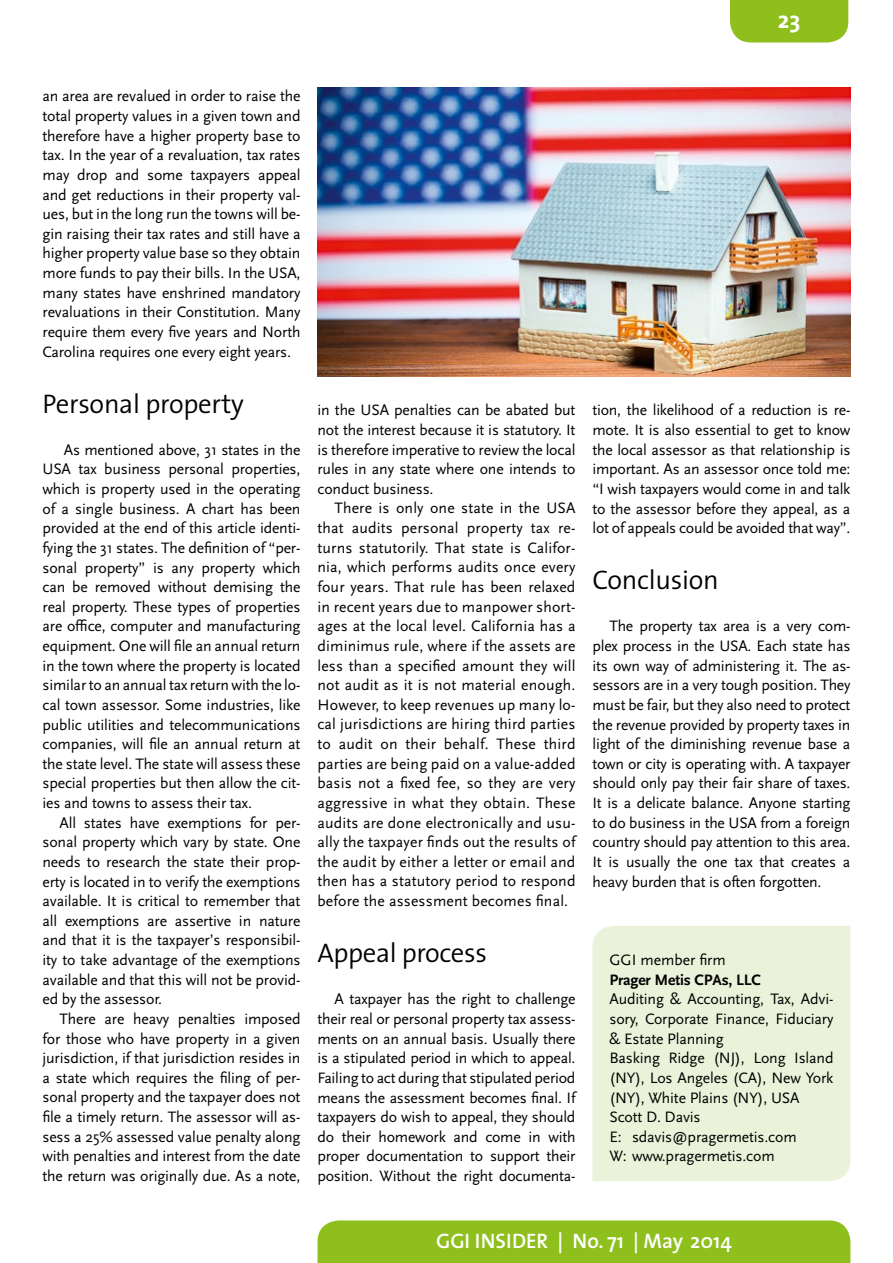
<style>
.page{position:relative;width:893px;height:1263px;background:#fff}
.page>*{position:absolute;margin:0;border:0;box-sizing:border-box;transform-origin:0 0}
.t1{font:300 27px "The Sans";letter-spacing:-.01em;color:#000}
.t2{font:700 24px "The Sans";color:#fff}
.t3{font:600 21px "The Sans";color:#fff}
.t4{font:15.75px/19.6px "Scala Sans Pro";letter-spacing:-.01em;color:#000;text-align:justify}
.t5{font:700 15.75px "Scala Sans Pro";letter-spacing:-.01em;color:#000}
</style>
<div class="page">
<div style="left:317px;top:1220px;width:533px;height:43px;background:#8ebf1d"></div>
<div style="left:730px;top:0;width:118px;height:43px;background:#8ebf1d"></div>
<div style="left:592px;top:926px;width:258px;height:255px;background:#ebf2da"></div>
<img style="left:317px;top:87px;width:533px;height:289px">
<h2 class="t2" style="left:778px;top:-1px;width:24px">23</h2>
<p class="t4" style="left:43px;top:86px;width:260px">an area are revalued in order to raise the total property values in a given town and therefore have a higher property base to tax. In the year of a revaluation, tax rates may drop and some taxpayers appeal and get reductions in their property val&shy;ues, but in the long run the towns will be&shy;gin raising their tax rates and still have a higher property value base so they obtain more funds to pay their bills. In the USA, many states have enshrined mandatory revaluations in their Constitution. Many require them every five years and North Carolina requires one every eight years.</p>
<h1 class="t1" style="left:43px;top:381px;width:203px">Personal property</h1>
<p class="t4" style="left:43px;top:440px;width:260px;text-indent:21px">As mentioned above, 31 states in the USA tax business personal properties, which is property used in the operating of a single business. A chart has been provided at the end of this article identi&shy;fying the 31 states. The definition of “per&shy;sonal property” is any property which can be removed without demising the real property. These types of properties are office, computer and manufacturing equipment. One will file an annual return in the town where the property is located similar to an annual tax return with the lo&shy;cal town assessor. Some industries, like public utilities and telecommunications companies, will file an annual return at the state level. The state will assess these special properties but then allow the cit&shy;ies and towns to assess their tax.</p>
<p class="t4" style="left:43px;top:813px;width:260px;text-indent:17px">All states have exemptions for per&shy;sonal property which vary by state. One needs to research the state their prop&shy;erty is located in to verify the exemptions available. It is critical to remember that all exemptions are assertive in nature and that it is the taxpayer’s responsibil&shy;ity to take advantage of the exemptions available and that this will not be provid&shy;ed by the assessor.</p>
<p class="t4" style="left:43px;top:1009px;width:259px;text-indent:17px">There are heavy penalties imposed for those who have property in a given jurisdiction, if that jurisdiction resides in a state which requires the filing of per&shy;sonal property and the taxpayer does not file a timely return. The assessor will as&shy;sess a 25% assessed value penalty along with penalties and interest from the date the return was originally due. As a note,</p>
<p class="t4" style="left:317px;top:400px;width:259px">in the USA penalties can be abated but not the interest because it is statutory. It is therefore imperative to review the local rules in any state where one intends to conduct business.</p>
<p class="t4" style="left:317px;top:498px;width:259px;text-indent:17px">There is only one state in the USA that audits personal property tax re&shy;turns statutorily. That state is Califor&shy;nia, which performs audits once every four years. That rule has been relaxed in recent years due to manpower short&shy;ages at the local level. California has a diminimus rule, where if the assets are less than a specified amount they will not audit as it is not material enough.<br>However, to keep revenues up many lo&shy;cal jurisdictions are hiring third parties to audit on their behalf. These third parties are being paid on a value-added basis not a fixed fee, so they are very aggressive in what they obtain. These audits are done electronically and usu&shy;ally the taxpayer finds out the results of the audit by either a letter or email and then has a statutory period to respond before the assessment becomes final.</p>
<h1 class="t1" style="left:317px;top:931px;width:171px">Appeal process</h1>
<p class="t4" style="left:317px;top:989px;width:259px;text-indent:17px">A taxpayer has the right to challenge their real or personal property tax assess&shy;ments on an annual basis. Usually there is a stipulated period in which to appeal.<br>Failing to act during that stipulated period means the assessment becomes final. If taxpayers do wish to appeal, they should do their homework and come in with proper documentation to support their position. Without the right documenta-</p>
<p class="t4" style="left:592px;top:400px;width:260px">tion, the likelihood of a reduction is re&shy;mote. It is also essential to get to know the local assessor as that relationship is important. As an assessor once told me: “I wish taxpayers would come in and talk to the assessor before they appeal, as a lot of appeals could be avoided that way”.</p>
<h1 class="t1" style="left:592px;top:558px;width:128px">Conclusion</h1>
<p class="t4" style="left:592px;top:616px;width:260px;text-indent:17px">The property tax area is a very com&shy;plex process in the USA. Each state has its own way of administering it. The as&shy;sessors are in a very tough position. They must be fair, but they also need to protect the revenue provided by property taxes in light of the diminishing revenue base a town or city is operating with. A taxpayer should only pay their fair share of taxes.<br>It is a delicate balance. Anyone starting to do business in the USA from a foreign country should pay attention to this area.<br>It is usually the one tax that creates a heavy burden that is often forgotten.</p>
<p class="t4" style="left:609px;top:950px;width:118px">GGI member firm</p>
<p class="t5" style="left:609px;top:970px;width:153px">Prager Metis CPAs, LLC</p>
<p class="t4" style="left:609px;top:989px;width:225px;text-align:left">Auditing &amp; Accounting, Tax, Advi&shy;sory, Corporate Finance, Fiduciary &amp; Estate Planning<br>Basking Ridge (NJ), Long Island (NY), Los Angeles (CA), New York (NY), White Plains (NY), USA<br>Scott D. Davis<br>E: sdavis@pragermetis.com<br>W: www.pragermetis.com</p>
<h3 class="t3" style="left:436px;top:1223px;width:297px">GGI INSIDER | No. 71 | May 2014</h3>
</div>
